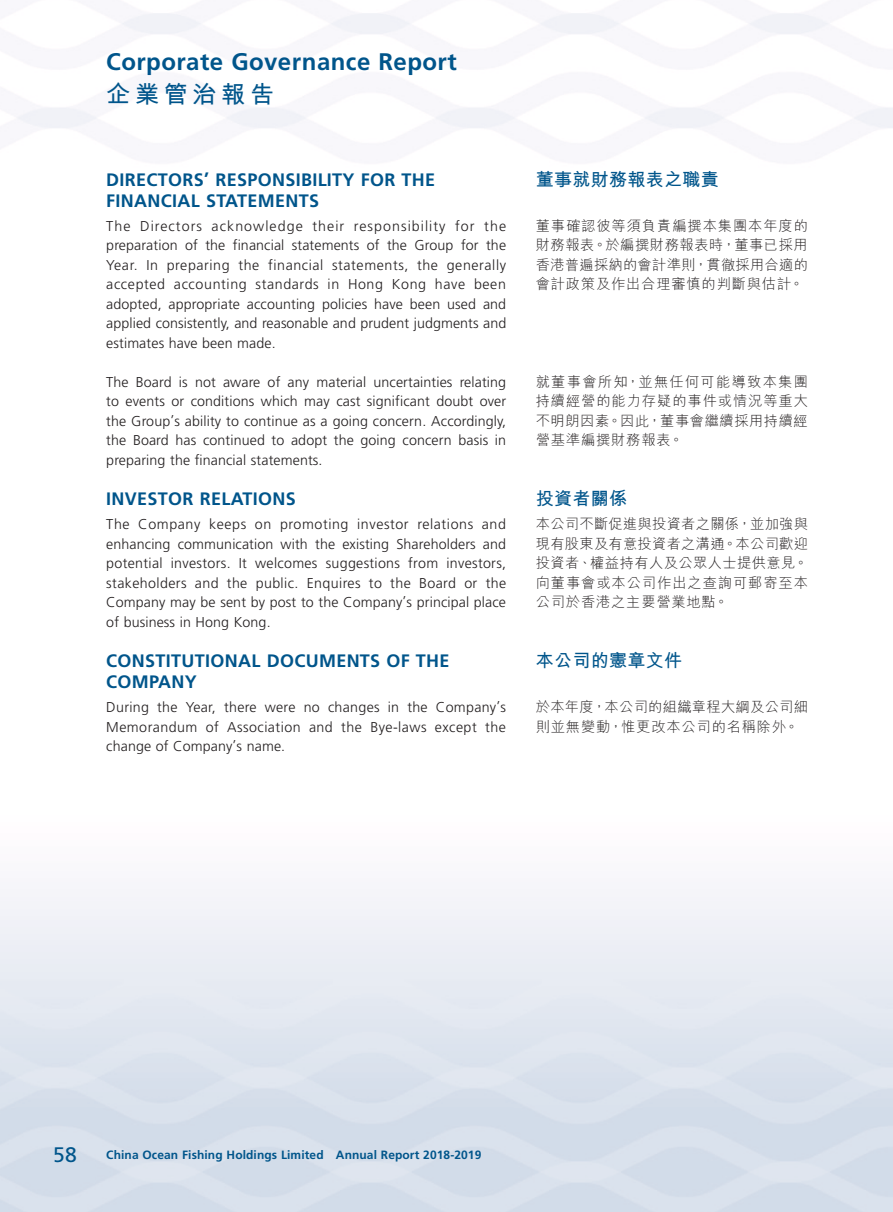
<style>
.page{position:relative;width:893px;height:1212px;background:#fff}
.page>*{position:absolute;margin:0;border:0;box-sizing:border-box;transform-origin:0 0}
.t1{font:700 24px "Frutiger LT Std";letter-spacing:.02em;color:#00558b}
.t2{font:700 24px "M Hei HK";letter-spacing:.2em;color:#00558b}
.t3{font:21px "Frutiger LT Std";color:#00558b}
.Heading_1{font:700 18px/21px "Frutiger LT Std";letter-spacing:.02em;color:#00558b}
.C_Heading_1{font:700 18px "M Hei HK";letter-spacing:.02em;color:#00558b}
.Body_Text{font:300 14.25px/19.5px "Frutiger LT Std";letter-spacing:.01em;color:#231f20;text-align:justify}
.C_Body_Text{font:300 14.25px/19.5px "M Hei HK";letter-spacing:.06em;color:#231f20;text-align:justify}
.C_Body_Text-2{font:300 14.25px/19.5px "M Hei HK";letter-spacing:.02em;color:#231f20}
.t4{font:700 12px "Frutiger LT Std";letter-spacing:.01em;color:#00558b}
</style>
<div class="page">
<h1 class="t1" style="left:106px;top:48px;width:352px">Corporate Governance Report</h1>
<h1 class="t2" style="left:106px;top:77px;width:169px">企業管治報告</h1>
<p class="Heading_1" style="left:106px;top:169px;width:330px">DIRECTORS’ RESPONSIBILITY FOR THE<br>FINANCIAL STATEMENTS</p>
<p class="Body_Text" style="left:106px;top:216px;width:401px">The Directors acknowledge their responsibility for the preparation of the financial statements of the Group for the Year. In preparing the financial statements, the generally accepted accounting standards in Hong Kong have been adopted, appropriate accounting policies have been used and applied consistently, and reasonable and prudent judgments and estimates have been made.</p>
<p class="Body_Text" style="left:106px;top:372px;width:401px">The Board is not aware of any material uncertainties relating to events or conditions which may cast significant doubt over the Group’s ability to continue as a going concern. Accordingly, the Board has continued to adopt the going concern basis in preparing the financial statements.</p>
<p class="Heading_1" style="left:106px;top:489px;width:191px">INVESTOR RELATIONS</p>
<p class="Body_Text" style="left:106px;top:515px;width:401px">The Company keeps on promoting investor relations and enhancing communication with the existing Shareholders and potential investors. It welcomes suggestions from investors, stakeholders and the public. Enquires to the Board or the Company may be sent by post to the Company’s principal place of business in Hong Kong.</p>
<p class="Heading_1" style="left:106px;top:650px;width:345px">CONSTITUTIONAL DOCUMENTS OF THE<br>COMPANY</p>
<p class="Body_Text" style="left:106px;top:697px;width:401px">During the Year, there were no changes in the Company’s Memorandum of Association and the Bye-laws except the change of Company’s name.</p>
<p class="C_Heading_1" style="left:536px;top:166px;width:184px">董事就財務報表之職責</p>
<p class="C_Body_Text" style="left:536px;top:216px;width:274px">董事確認彼等須負責編撰本集團本年度的財務報表。於編撰財務報表時，董事已採用香港普遍採納的會計準則，貫徹採用合適的會計政策及作出合理審慎的判斷與估計。</p>
<p class="C_Body_Text" style="left:536px;top:372px;width:274px">就董事會所知，並無任何可能導致本集團持續經營的能力存疑的事件或情況等重大不明朗因素。因此，董事會繼續採用持續經營基準編撰財務報表。</p>
<p class="C_Heading_1" style="left:536px;top:486px;width:93px">投資者關係</p>
<p class="C_Body_Text" style="left:536px;top:514px;width:274px">本公司不斷促進與投資者之關係，並加強與現有股東及有意投資者之溝通。本公司歡迎投資者、權益持有人及公眾人士提供意見。向董事會或本公司作出之查詢可郵寄至本公司於香港之主要營業地點。</p>
<p class="C_Heading_1" style="left:536px;top:647px;width:148px">本公司的憲章文件</p>
<p class="C_Body_Text-2" style="left:536px;top:697px;width:274px">於本年度，本公司的組織章程大綱及公司細則並無變動，惟更改本公司的名稱除外。</p>
<h2 class="t3" style="left:53px;top:1143px;width:25px">58</h2>
<p class="t4" style="left:106px;top:1148px;width:377px">China Ocean Fishing Holdings Limited Annual Report 2018-2019</p>
</div>
